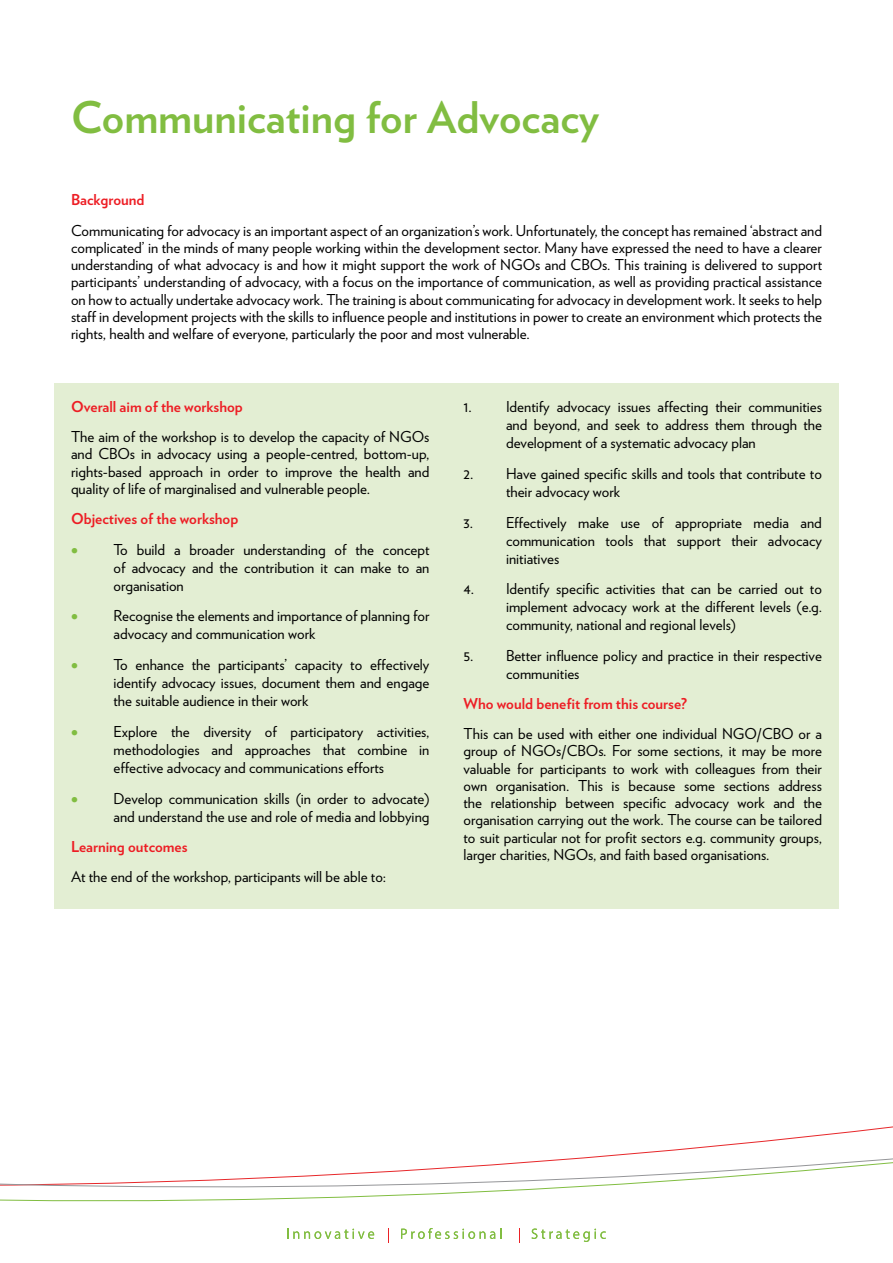
<style>
.page{position:relative;width:893px;height:1263px;background:#fff}
.page>*{position:absolute;margin:0;border:0;box-sizing:border-box;transform-origin:0 0}
.t1{font:700 43.5px "Verlag";color:#81bd41}
.t2{font:15px/17.2px "Verlag";color:#000;text-align:justify}
.t3{font:700 15px "Verlag";color:#ed1d24}
.s1{color:#81bd41}
</style>
<div class="page">
<svg style="left:0;top:908px;width:893px;height:335px"></svg>
<svg style="left:287px;top:1229px;width:87px;height:10px"></svg>
<svg style="left:388px;top:1227px;width:1px;height:15px"></svg>
<svg style="left:401px;top:1228px;width:100px;height:11px"></svg>
<svg style="left:519px;top:1227px;width:1px;height:15px"></svg>
<svg style="left:532px;top:1228px;width:74px;height:14px"></svg>
<div style="left:54px;top:383px;width:785px;height:525px;background:#e3eed3"></div>
<h1 class="t1" style="left:71px;top:83px;width:530px">Communicating for Advocacy</h1>
<p class="t3" style="left:71px;top:188px;width:75px">Background</p>
<p class="t2" style="left:71px;top:221px;width:753px">Communicating for advocacy is an important aspect of an organization’s work. Unfortunately, the concept has remained ‘abstract and complicated’ in the minds of many people working within the development sector. Many have expressed the need to have a clearer understanding of what advocacy is and how it might support the work of NGOs and CBOs. This training is delivered to support participants’ understanding of advocacy, with a focus on the importance of communication, as well as providing practical assistance on how to actually undertake advocacy work. The training is about communicating for advocacy in development work. It seeks to help staff in development projects with the skills to influence people and institutions in power to create an environment which protects the rights, health and welfare of everyone, particularly the poor and most vulnerable.</p>
<p class="t3" style="left:71px;top:395px;width:173px">Overall aim of the workshop</p>
<p class="t2" style="left:71px;top:427px;width:360px">The aim of the workshop is to develop the capacity of NGOs and CBOs in advocacy using a people-centred, bottom-up, rights-based approach in order to improve the health and quality of life of marginalised and vulnerable people.</p>
<p class="t3" style="left:71px;top:507px;width:169px">Objectives of the workshop</p>
<p class="t2" style="left:114px;top:539px;width:317px;line-height:18px;text-indent:-43px"><span class="s1">•</span> To build a broader understanding of the concept of advocacy and the contribution it can make to an organisation</p>
<p class="t2" style="left:114px;top:606px;width:317px;line-height:18px;text-indent:-43px"><span class="s1">•</span> Recognise the elements and importance of planning for advocacy and communication work</p>
<p class="t2" style="left:114px;top:655px;width:317px;line-height:18px;text-indent:-43px"><span class="s1">•</span> To enhance the participants’ capacity to effectively identify advocacy issues, document them and engage the suitable audience in their work</p>
<p class="t2" style="left:114px;top:722px;width:317px;line-height:18px;text-indent:-43px"><span class="s1">•</span> Explore the diversity of participatory activities, methodologies and approaches that combine in effective advocacy and communications efforts</p>
<p class="t2" style="left:71px;top:788px;width:360px;line-height:18px;text-align:right"><span class="s1">•</span> Develop communication skills (in order to advocate) and understand the use and role of media and lobbying</p>
<p class="t3" style="left:71px;top:834px;width:118px">Learning outcomes</p>
<p class="t2" style="left:71px;top:867px;width:317px">At the end of the workshop, participants will be able to:</p>
<p class="t2" style="left:506px;top:397px;width:317px;line-height:18px;text-indent:-43px">1. Identify advocacy issues affecting their communities and beyond, and seek to address them through the development of a systematic advocacy plan</p>
<p class="t2" style="left:506px;top:464px;width:317px;line-height:18px;text-indent:-43px">2. Have gained specific skills and tools that contribute to their advocacy work</p>
<p class="t2" style="left:506px;top:512px;width:317px;line-height:18px;text-indent:-43px">3. Effectively make use of appropriate media and communication tools that support their advocacy initiatives</p>
<p class="t2" style="left:506px;top:579px;width:317px;line-height:18px;text-indent:-43px">4. Identify specific activities that can be carried out to implement advocacy work at the different levels (e.g. community, national and regional levels)</p>
<p class="t2" style="left:506px;top:646px;width:317px;line-height:18px;text-indent:-43px">5. Better influence policy and practice in their respective communities</p>
<p class="t3" style="left:463px;top:692px;width:225px">Who would benefit from this course?</p>
<p class="t2" style="left:463px;top:724px;width:360px">This can be used with either one individual NGO/CBO or a group of NGOs/CBOs. For some sections, it may be more valuable for participants to work with colleagues from their own organisation. This is because some sections address the relationship between specific advocacy work and the organisation carrying out the work. The course can be tailored to suit particular not for profit sectors e.g. community groups, larger charities, NGOs, and faith based organisations.</p>
</div>
